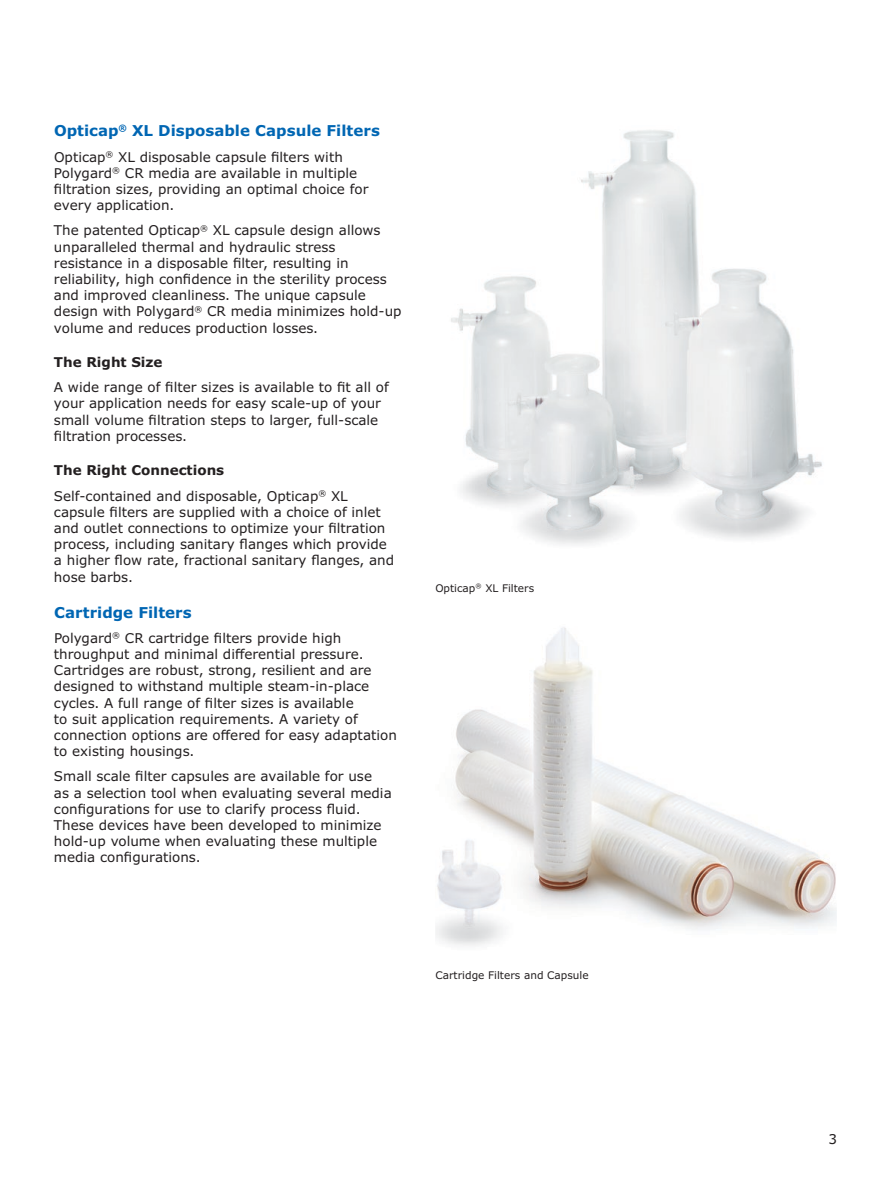
<style>
.page{position:relative;width:891px;height:1188px;background:#fff}
.page>*{position:absolute;margin:0;border:0;box-sizing:border-box;transform-origin:0 0}
.t1{font:700 15px "Verdana Pro";color:#0066b3}
.t2{font:13.5px/16.2px "Verdana Pro";color:#231f20}
.t3{font:700 13.5px "Verdana Pro";color:#231f20}
.t4{font:10.5px "Verdana Pro";color:#231f20}
.s1{font-weight:700}
</style>
<div class="page">
<img style="left:436px;top:627px;width:401px;height:319px">
<img style="left:451px;top:130px;width:371px;height:415px">
<p class="t1" style="left:54px;top:121px;width:327px">Opticap<sup>®</sup> XL Disposable Capsule Filters</p>
<p class="t2" style="left:54px;top:149px;width:316px">Opticap<sup>®</sup> XL disposable capsule filters with Polygard<sup>®</sup> CR media are available in multiple filtration sizes, providing an optimal choice for every application.</p>
<p class="t2" style="left:54px;top:223px;width:349px">The patented Opticap<sup>®</sup> XL capsule design allows unparalleled thermal and hydraulic stress resistance in a disposable filter, resulting in reliability, high confidence in the sterility process and improved cleanliness. The unique capsule design with Polygard<sup>®</sup> CR media minimizes hold-up volume and reduces production losses.</p>
<p class="t3" style="left:54px;top:353px;width:110px">The Right Size</p>
<p class="t2" style="left:54px;top:379px;width:336px">A wide range of filter sizes is available to fit all of your application needs for easy scale-up of your small volume filtration steps to larger, full-scale filtration processes.</p>
<p class="t2" style="left:54px;top:458px;width:295px;line-height:25.2px"><span class="s1">The Right Connections<br></span>Self-contained and disposable, Opticap<sup>®</sup> XL</p>
<p class="t2" style="left:54px;top:504px;width:342px">capsule filters are supplied with a choice of inlet and outlet connections to optimize your filtration process, including sanitary flanges which provide a higher flow rate, fractional sanitary flanges, and hose barbs.</p>
<p class="t1" style="left:54px;top:602px;width:139px">Cartridge Filters</p>
<p class="t2" style="left:54px;top:630px;width:344px">Polygard<sup>®</sup> CR cartridge filters provide high throughput and minimal differential pressure.<br>Cartridges are robust, strong, resilient and are designed to withstand multiple steam-in-place cycles. A full range of filter sizes is available<br>to suit application requirements. A variety of connection options are offered for easy adaptation to existing housings.</p>
<p class="t2" style="left:54px;top:769px;width:339px">Small scale filter capsules are available for use<br>as a selection tool when evaluating several media configurations for use to clarify process fluid.<br>These devices have been developed to minimize hold-up volume when evaluating these multiple media configurations.</p>
<p class="t4" style="left:435px;top:581px;width:100px">Opticap<sup>®</sup> XL Filters</p>
<p class="t4" style="left:435px;top:968px;width:155px">Cartridge Filters and Capsule</p>
<p class="t2" style="left:828px;top:1132px;width:10px">3</p>
</div>
